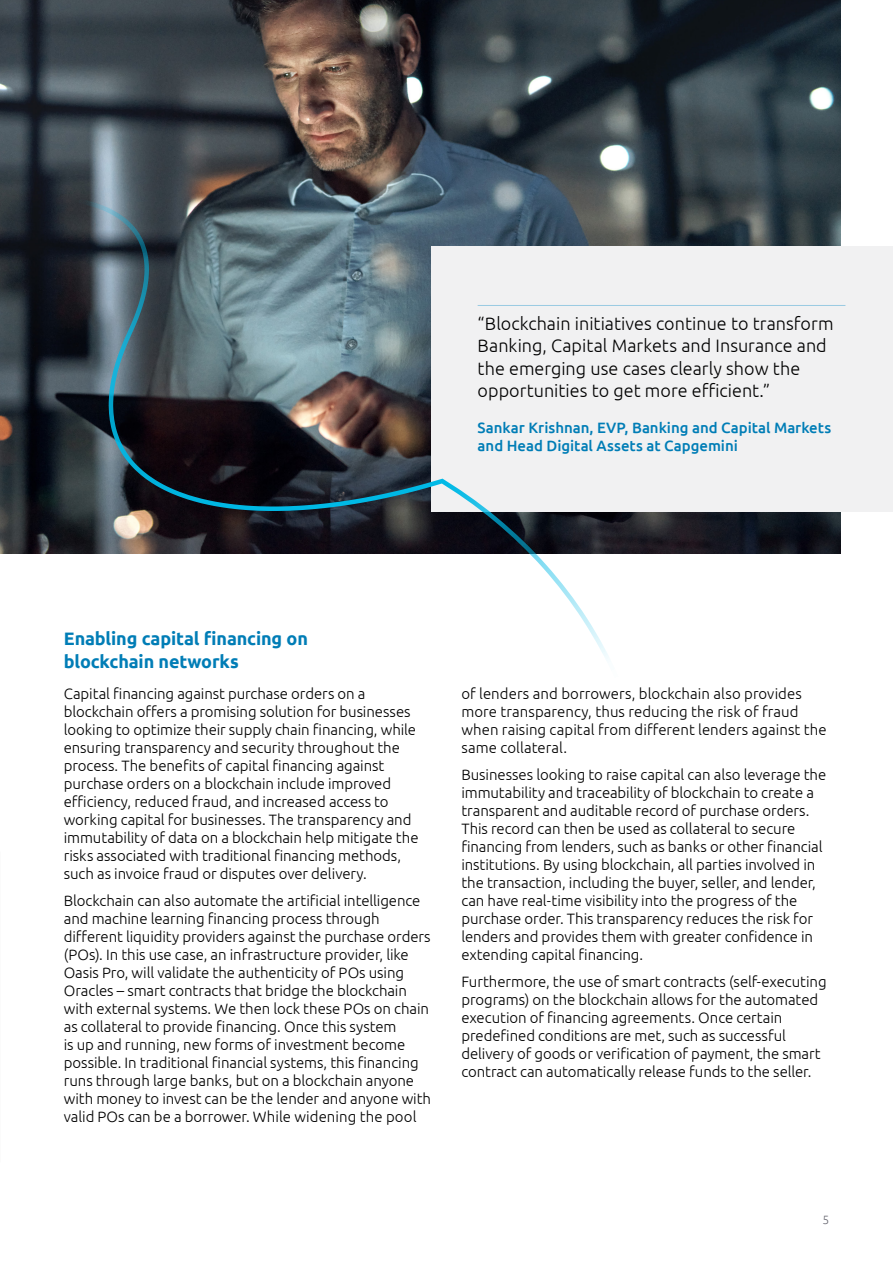
<style>
.page{position:relative;width:893px;height:1263px;background:#fff}
.page>*{position:absolute;margin:0;border:0;box-sizing:border-box;transform-origin:0 0}
.t1{font:300 18px/22.5px "Ubuntu";color:#000}
.t2{font:700 18px/22.5px "Ubuntu";letter-spacing:-.01em;color:#007db6}
.t3{font:300 15px/18px "Ubuntu";letter-spacing:-.005em;color:#000}
.t4{font:500 15px/18px "Ubuntu";letter-spacing:-.005em;color:#007db6}
.t5{font:300 12px "Ubuntu";color:#676771}
</style>
<div class="page">
<img style="left:0;top:0;width:841px;height:554px">
<div style="left:432px;top:246px;width:461px;height:265px;background:#f1f1f2"></div>
<svg style="left:0;top:194px;width:626px;height:465px"></svg>
<hr style="left:478px;top:305px;width:367px;height:1px;background:#99cbe2">
<p class="t1" style="left:478px;top:312px;width:357px">“Blockchain initiatives continue to transform Banking, Capital Markets and Insurance and the emerging use cases clearly show the opportunities to get more efficient.”</p>
<p class="t4" style="left:478px;top:418px;width:355px">Sankar Krishnan, EVP, Banking and Capital Markets and Head Digital Assets at Capgemini</p>
<p class="t2" style="left:64px;top:627px;width:246px">Enabling capital financing on blockchain networks</p>
<p class="t3" style="left:64px;top:684px;width:356px">Capital financing against purchase orders on a blockchain offers a promising solution for businesses looking to optimize their supply chain financing, while ensuring transparency and security throughout the process. The benefits of capital financing against purchase orders on a blockchain include improved efficiency, reduced fraud, and increased access to working capital for businesses. The transparency and immutability of data on a blockchain help mitigate the risks associated with traditional financing methods, such as invoice fraud or disputes over delivery.</p>
<p class="t3" style="left:64px;top:891px;width:369px">Blockchain can also automate the artificial intelligence and machine learning financing process through different liquidity providers against the purchase orders (POs). In this use case, an infrastructure provider, like Oasis Pro, will validate the authenticity of POs using Oracles – smart contracts that bridge the blockchain with external systems. We then lock these POs on chain as collateral to provide financing. Once this system<br>is up and running, new forms of investment become possible. In traditional financial systems, this financing runs through large banks, but on a blockchain anyone with money to invest can be the lender and anyone with valid POs can be a borrower. While widening the pool</p>
<p class="t3" style="left:461px;top:684px;width:367px">of lenders and borrowers, blockchain also provides more transparency, thus reducing the risk of fraud when raising capital from different lenders against the same collateral.</p>
<p class="t3" style="left:461px;top:765px;width:366px">Businesses looking to raise capital can also leverage the immutability and traceability of blockchain to create a transparent and auditable record of purchase orders.<br>This record can then be used as collateral to secure financing from lenders, such as banks or other financial institutions. By using blockchain, all parties involved in the transaction, including the buyer, seller, and lender, can have real-time visibility into the progress of the purchase order. This transparency reduces the risk for lenders and provides them with greater confidence in extending capital financing.</p>
<p class="t3" style="left:461px;top:972px;width:367px">Furthermore, the use of smart contracts (self-executing programs) on the blockchain allows for the automated execution of financing agreements. Once certain predefined conditions are met, such as successful delivery of goods or verification of payment, the smart contract can automatically release funds to the seller.</p>
<p class="t5" style="left:822px;top:1213px;width:8px">5</p>
</div>
